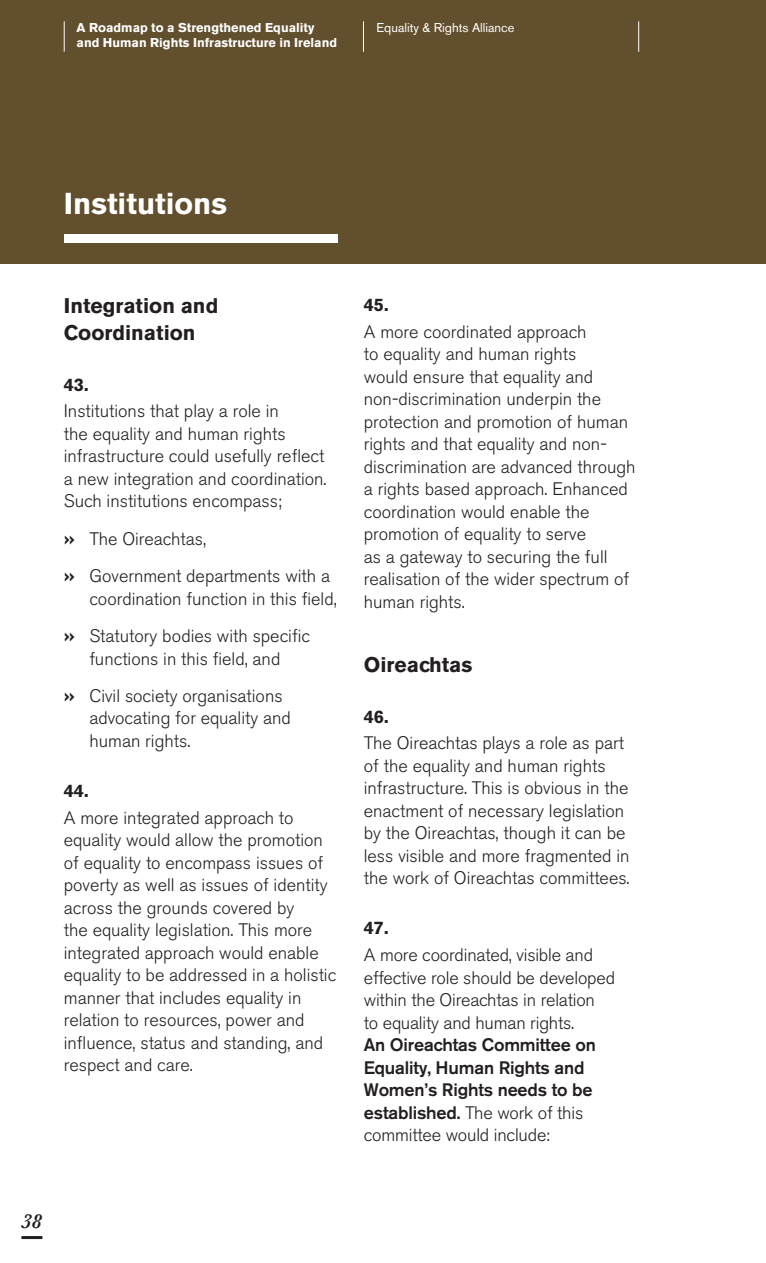
<style>
.page{position:relative;width:766px;height:1263px;background:#fff}
.page>*{position:absolute;margin:0;border:0;box-sizing:border-box;transform-origin:0 0}
.t1{font:700 30px "Akzidenz Grotesk BE";color:#fff}
.t2{font:700 21px/27px "Akzidenz Grotesk BE";color:#231f20}
.t3{font:italic 600 21px "Baskerville";color:#231f20}
.t4{font:300 18px/22.5px "Akzidenz Grotesk BE";color:#231f20}
.t5{font:500 18px/22.5px "Akzidenz Grotesk BE";letter-spacing:-.01em;color:#231f20}
.t6{font:700 18px "Akzidenz Grotesk BE";color:#231f20}
.t7{font:700 12.75px/15.8px "Akzidenz Grotesk BE";color:#fff}
.t8{font:12.75px "Akzidenz Grotesk BE";color:#fff}
.s1{font-family:"DIN";font-weight:700}
.s2{font-weight:300}
</style>
<div class="page">
<div style="left:0;top:0;width:765px;height:264px;background:#624f2d"></div>
<hr style="left:64px;top:21px;width:1px;height:31px;background:#fff">
<hr style="left:363px;top:21px;width:1px;height:31px;background:#fff">
<hr style="left:638px;top:21px;width:1px;height:31px;background:#fff">
<hr style="left:21px;top:1236px;width:21px;height:3px;background:#231f20">
<hr style="left:765px;top:0;width:1px;height:264px;background:#624f2d">
<div style="left:64px;top:234px;width:273px;height:8px;background:#fff"></div>
<p class="t7" style="left:77px;top:19px;width:262px">A Roadmap to a Strengthened Equality and Human Rights Infrastructure in Ireland</p>
<p class="t8" style="left:376px;top:19px;width:139px">Equality &amp; Rights Alliance</p>
<h1 class="t1" style="left:64px;top:186px;width:165px">Institutions</h1>
<p class="t2" style="left:64px;top:293px;width:156px">Integration and<br>Coordination</p>
<p class="t6" style="left:64px;top:374px;width:26px">43.</p>
<p class="t4" style="left:64px;top:400px;width:264px">Institutions that play a role in<br>the equality and human rights infrastructure could usefully reflect a new integration and coordination.<br>Such institutions encompass;</p>
<p class="t4" style="left:64px;top:520px;width:267px;line-height:37.3px"><span class="s1">»</span> The Oireachtas,<br><span class="s1">»</span> Government departments with a</p>
<p class="t4" style="left:64px;top:580px;width:274px;line-height:37.3px;text-indent:26px">coordination function in this field, <span class="s1">»</span> Statutory bodies with specific</p>
<p class="t4" style="left:64px;top:640px;width:220px;line-height:37.3px;text-align:right">functions in this field, and<br><span class="s1">»</span> Civil society organisations</p>
<p class="t4" style="left:89px;top:707px;width:203px">advocating for equality and human rights.</p>
<p class="t6" style="left:64px;top:780px;width:26px">44.</p>
<p class="t4" style="left:64px;top:807px;width:274px">A more integrated approach to equality would allow the promotion of equality to encompass issues of poverty as well as issues of identity across the grounds covered by<br>the equality legislation. This more integrated approach would enable equality to be addressed in a holistic manner that includes equality in relation to resources, power and influence, status and standing, and respect and care.</p>
<p class="t6" style="left:364px;top:294px;width:26px">45.</p>
<p class="t4" style="left:364px;top:321px;width:273px">A more coordinated approach<br>to equality and human rights<br>would ensure that equality and non-discrimination underpin the protection and promotion of human rights and that equality and non&shy;discrimination are advanced through a rights based approach. Enhanced coordination would enable the promotion of equality to serve<br>as a gateway to securing the full realisation of the wider spectrum of human rights.</p>
<p class="t2" style="left:364px;top:652px;width:110px">Oireachtas</p>
<p class="t6" style="left:364px;top:706px;width:26px">46.</p>
<p class="t4" style="left:364px;top:732px;width:267px">The Oireachtas plays a role as part of the equality and human rights infrastructure. This is obvious in the enactment of necessary legislation by the Oireachtas, though it can be less visible and more fragmented in the work of Oireachtas committees.</p>
<p class="t6" style="left:364px;top:918px;width:26px">47.</p>
<p class="t4" style="left:364px;top:944px;width:253px">A more coordinated, visible and effective role should be developed within the Oireachtas in relation<br>to equality and human rights.</p>
<p class="t5" style="left:364px;top:1033px;width:233px">An Oireachtas Committee on<br>Equality, Human Rights and<br>Women’s Rights needs to be established. <span class="s2">The work of this committee would include:</span></p>
<p class="t3" style="left:21px;top:1208px;width:22px">38</p>
</div>
